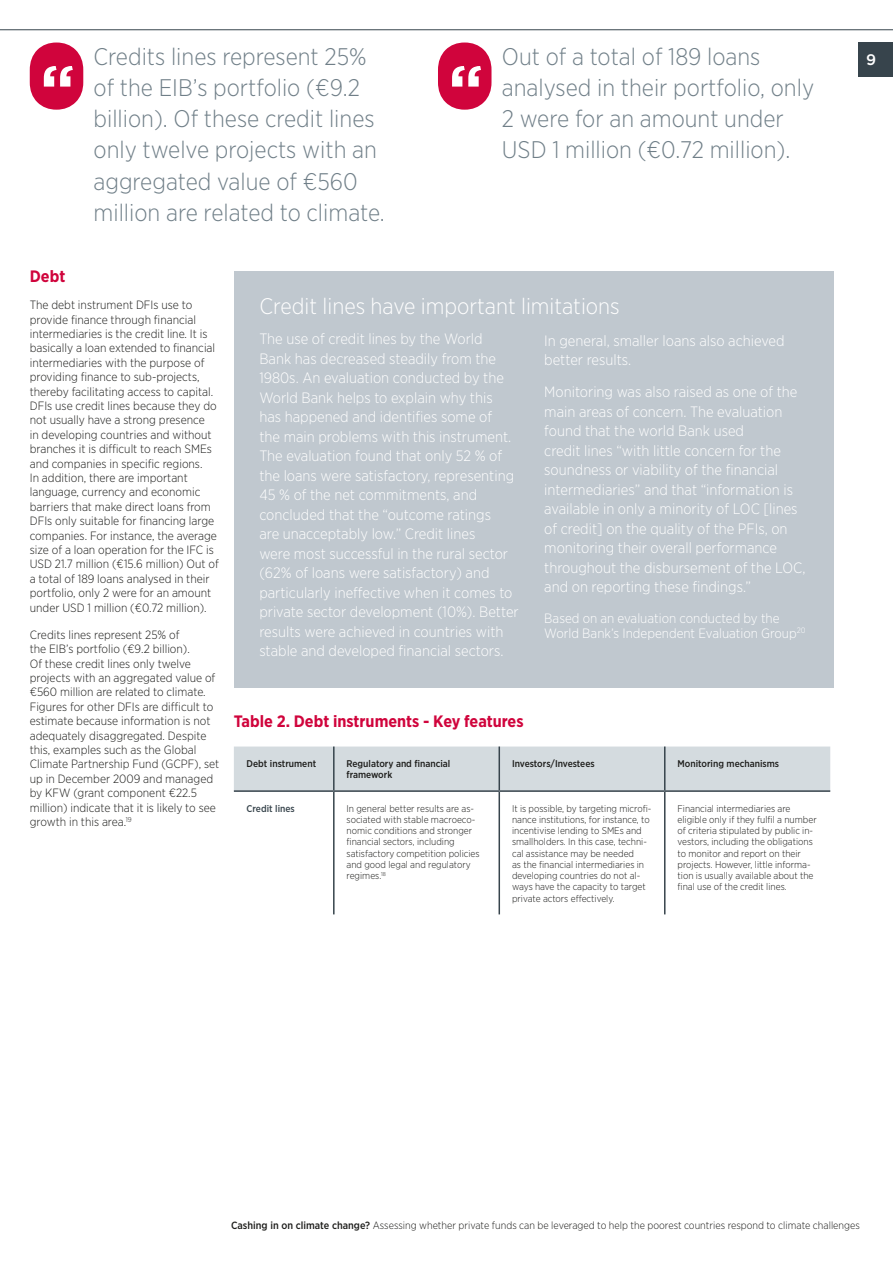
<style>
.page{position:relative;width:893px;height:1263px;background:#fff}
.page>*{position:absolute;margin:0;border:0;box-sizing:border-box;transform-origin:0 0}
.t1{font:700 64.05px "Gotham HTF";color:#fff}
.t2{font:300 24px/31.2px "Gotham Narrow";color:#707f88}
.t3{font:300 22.5px "Gotham Narrow";color:#fff}
.t4{font:700 16.5px "Gotham Narrow";color:#d0043c}
.t5{font:500 15.3px "Gotham HTF";color:#fff}
.t6{font:300 15px/19.5px "Gotham Narrow";color:#fff}
.t7{font:300 13.5px/15px "Gotham Narrow";color:#fff}
.t8{font:300 12px/14.4px "Gotham Narrow";color:#1d1d1b}
.t9{font:300 10.5px "Gotham Narrow";color:#1d1d1b}
.t10{font:300 9.75px/11.2px "Gotham Narrow";color:#1d1d1b}
.t11{font:500 9.75px/11.2px "Gotham Narrow";color:#1d1d1b}
.t12{font:500 9.75px "Gotham Narrow";color:#37444c}
.s1{font-weight:500}
</style>
<div class="page">
<div style="left:859px;top:43px;width:34px;height:34px;background:#37444c"></div>
<hr style="left:0;top:30px;width:893px;height:1px;background:#37444c">
<div style="left:234px;top:271px;width:599px;height:416px;background:#c0c8cf"></div>
<div style="left:234px;top:746px;width:596px;height:44px;background:#d4dbdf"></div>
<hr style="left:333px;top:746px;width:2px;height:44px;background:#37444c">
<hr style="left:499px;top:746px;width:1px;height:44px;background:#37444c">
<hr style="left:664px;top:746px;width:1px;height:44px;background:#37444c">
<hr style="left:234px;top:790px;width:100px;height:2px;background:#37444c">
<hr style="left:334px;top:790px;width:165px;height:2px;background:#37444c">
<hr style="left:333px;top:792px;width:2px;height:122px;background:#37444c">
<hr style="left:499px;top:790px;width:166px;height:2px;background:#37444c">
<hr style="left:499px;top:792px;width:1px;height:122px;background:#37444c">
<hr style="left:665px;top:790px;width:165px;height:2px;background:#37444c">
<hr style="left:664px;top:792px;width:1px;height:122px;background:#37444c">
<svg style="left:438px;top:42px;width:54px;height:68px"></svg>
<svg style="left:29px;top:42px;width:55px;height:68px"></svg>
<h2 class="t2" style="left:94px;top:40px;width:293px">Credits lines represent 25% of the EIB’s portfolio (€9.2 billion). Of these credit lines only twelve projects with an aggregated value of €560 million are related to climate.</h2>
<h1 class="t1" style="left:40px;top:51px;width:36px">“</h1>
<h1 class="t1" style="left:448px;top:51px;width:36px">“</h1>
<h2 class="t2" style="left:502px;top:40px;width:314px">Out of a total of 189 loans analysed in their portfolio, only<br>2 were for an amount under<br>USD 1 million (€0.72 million).</h2>
<h3 class="t4" style="left:30px;top:266px;width:37px">Debt</h3>
<p class="t8" style="left:30px;top:297px;width:190px">The debt instrument DFIs use to provide finance through financial intermediaries is the credit line. It is basically a loan extended to financial intermediaries with the purpose of providing finance to sub-projects, thereby facilitating access to capital.<br>DFIs use credit lines because they do not usually have a strong presence<br>in developing countries and without branches it is difficult to reach SMEs and companies in specific regions.<br>In addition, there are important language, currency and economic barriers that make direct loans from DFIs only suitable for financing large companies. For instance, the average size of a loan operation for the IFC is USD 21.7 million (€15.6 million) Out of a total of 189 loans analysed in their portfolio, only 2 were for an amount under USD 1 million (€0.72 million).</p>
<p class="t8" style="left:30px;top:627px;width:191px">Credits lines represent 25% of<br>the EIB’s portfolio (€9.2 billion).<br>Of these credit lines only twelve projects with an aggregated value of €560 million are related to climate.<br>Figures for other DFIs are difficult to estimate because information is not adequately disaggregated. Despite this, examples such as the Global Climate Partnership Fund (GCPF), set up in December 2009 and managed by KFW (grant component €22.5 million) indicate that it is likely to see growth in this area.<sup>19</sup></p>
<h3 class="t3" style="left:259px;top:293px;width:362px">Credit lines have important limitations</h3>
<p class="t6" style="left:259px;top:329px;width:261px">The use of credit lines by the World<br>Bank has decreased steadily from the 1980s. An evaluation conducted by the World Bank helps to explain why this<br>has happened and identifies some of<br>the main problems with this instrument.<br>The evaluation found that only 52 % of the loans were satisfactory, representing 45 % of the net commitments, and concluded that the “outcome ratings<br>are unacceptably low.” Credit lines<br>were most successful in the rural sector (62% of loans were satisfactory) and particularly ineffective when it comes to private sector development (10%). Better results were achieved in countries with stable and developed financial sectors.</p>
<p class="t6" style="left:544px;top:330px;width:242px">In general, smaller loans also achieved better results.</p>
<p class="t6" style="left:544px;top:382px;width:263px">Monitoring was also raised as one of the main areas of concern. The evaluation found that the world Bank used<br>credit lines “with little concern for the soundness or viability of the financial intermediaries” and that “information is available in only a minority of LOC [lines of credit] on the quality of the PFIs, on monitoring their overall performance throughout the disbursement of the LOC, and on reporting these findings.”</p>
<p class="t7" style="left:544px;top:610px;width:263px">Based on an evaluation conducted by the<br>World Bank’s Independent Evaluation Group<sup>20</sup></p>
<h3 class="t4" style="left:234px;top:710px;width:291px">Table 2. Debt instruments - Key features</h3>
<p class="t11" style="left:247px;top:758px;width:71px">Debt instrument</p>
<p class="t11" style="left:347px;top:758px;width:105px">Regulatory and financial framework</p>
<p class="t11" style="left:512px;top:758px;width:84px">Investors/Investees</p>
<p class="t11" style="left:677px;top:758px;width:103px">Monitoring mechanisms</p>
<p class="t12" style="left:247px;top:802px;width:50px">Credit lines</p>
<p class="t10" style="left:347px;top:802px;width:135px">In general better results are as&shy;sociated with stable macroeco&shy;nomic conditions and stronger financial sectors, including satisfactory competition policies and good legal and regulatory regimes.<sup>18</sup></p>
<p class="t10" style="left:512px;top:802px;width:141px">It is possible, by targeting microfi&shy;nance institutions, for instance, to incentivise lending to SMEs and smallholders. In this case, techni&shy;cal assistance may be needed<br>as the financial intermediaries in developing countries do not al&shy;ways have the capacity to target private actors effectively.</p>
<p class="t10" style="left:677px;top:802px;width:141px">Financial intermediaries are eligible only if they fulfil a number of criteria stipulated by public in&shy;vestors, including the obligations to monitor and report on their projects. However, little informa&shy;tion is usually available about the final use of the credit lines.</p>
<p class="t5" style="left:866px;top:51px;width:12px">9</p>
<p class="t9" style="left:231px;top:1219px;width:630px"><span class="s1">Cashing in on climate change?</span> Assessing whether private funds can be leveraged to help the poorest countries respond to climate challenges</p>
</div>
